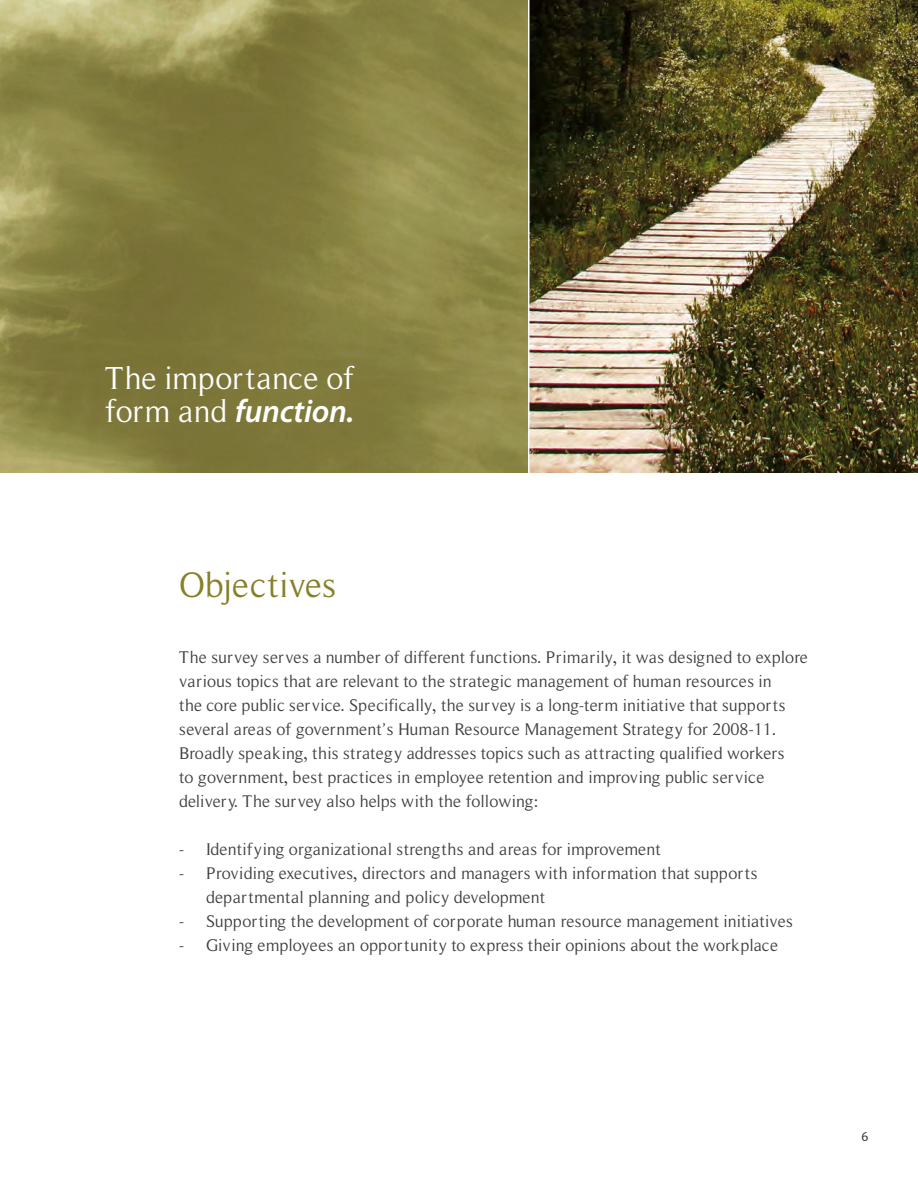
<style>
.page{position:relative;width:918px;height:1188px;background:#fff}
.page>*{position:absolute;margin:0;border:0;box-sizing:border-box;transform-origin:0 0}
.t1{font:36px "Roman Serif";color:#877f27}
.t2{font:italic 600 32.4px "Myriad Pro";letter-spacing:-.01em;color:#fff}
.t3{font:32.4px "Roman Serif";color:#fff}
.t4{font:17.25px/24px "Roman Serif";color:#3e3e3f}
.t5{font:13.5px "Vegur";color:#3e3e3f}
.s1{font-family:"Roman Serif";font-weight:400;font-style:normal}
</style>
<div class="page">
<img style="left:0;top:0;width:565px;height:473px">
<img style="left:530px;top:0;width:388px;height:472px">
<hr style="left:528px;top:0;width:2px;height:473px;background:#fff">
<h2 class="t3" style="left:105px;top:360px;width:250px">The importance of</h2>
<h2 class="t2" style="left:105px;top:390px;width:251px"><span class="s1">form and</span> function.</h2>
<h1 class="t1" style="left:179px;top:564px;width:158px">Objectives</h1>
<p class="t4" style="left:179px;top:645px;width:630px">The survey serves a number of different functions. Primarily, it was designed to explore various topics that are relevant to the strategic management of human resources in<br>the core public service. Specifically, the survey is a long-term initiative that supports several areas of government’s Human Resource Management Strategy for 2008-11.<br>Broadly speaking, this strategy addresses topics such as attracting qualified workers<br>to government, best practices in employee retention and improving public service delivery. The survey also helps with the following:</p>
<p class="t4" style="left:179px;top:837px;width:483px">- Identifying organizational strengths and areas for improvement</p>
<p class="t4" style="left:206px;top:861px;width:553px;text-indent:-27px">- Providing executives, directors and managers with information that supports departmental planning and policy development</p>
<p class="t4" style="left:179px;top:909px;width:615px">- Supporting the development of corporate human resource management initiatives</p>
<p class="t4" style="left:179px;top:933px;width:600px">- Giving employees an opportunity to express their opinions about the workplace</p>
<p class="t5" style="left:861px;top:1131px;width:9px">6</p>
</div>
